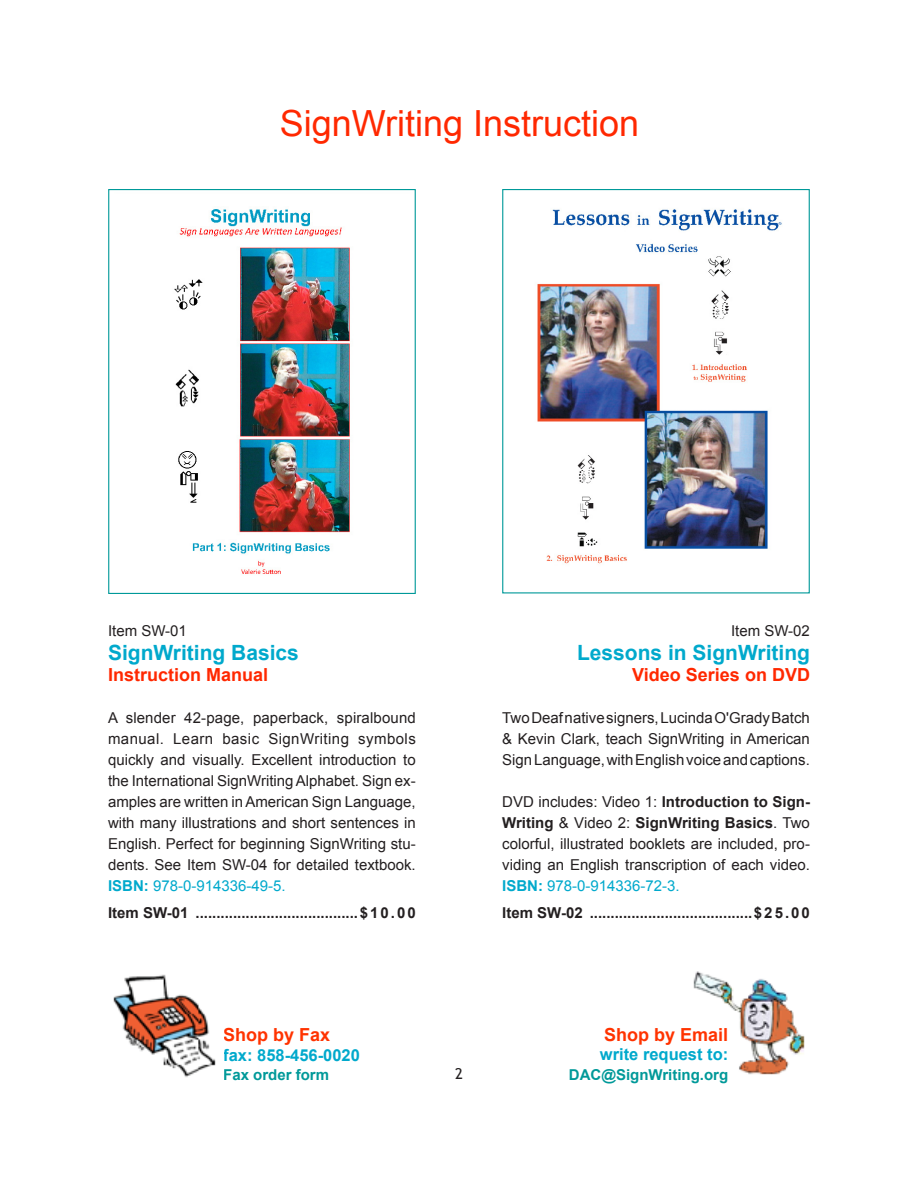
<style>
.page{position:relative;width:918px;height:1188px;background:#fff}
.page>*{position:absolute;margin:0;border:0;box-sizing:border-box;transform-origin:0 0}
.t1{font:36px "Arial";color:#ff2800}
.t2{font:700 21px "Arial";color:#00a9cc}
.t3{font:700 18px "Arial";color:#ff2800}
.t4{font:700 18px "Arial";color:#f30}
.t5{font:700 16.5px "Arial";color:#00a9cc}
.t6{font:15px/21px "Arial";color:#231f20;text-align:justify}
.t7{font:700 15px "Arial";color:#231f20}
.t8{font:15px "Arial";color:#00a9cc}
.t9{font:700 15px "Arial";color:#099}
.s1{font-weight:700}
</style>
<div class="page">
<img style="left:693px;top:971px;width:112px;height:104px">
<img style="left:113px;top:974px;width:103px;height:103px">
<img style="left:174px;top:209px;width:176px;height:365px">
<div style="left:108px;top:189px;width:308px;height:405px;border:1px solid #099"></div>
<div style="left:502px;top:189px;width:308px;height:404px;border:1px solid #099"></div>
<img style="left:537px;top:209px;width:245px;height:355px">
<p class="t1" style="left:280px;top:99px;width:361px">SignWriting Instruction</p>
<p class="t6" style="left:108px;top:621px;width:80px">Item SW-01</p>
<p class="t2" style="left:108px;top:639px;width:192px">SignWriting Basics</p>
<p class="t3" style="left:108px;top:663px;width:162px">Instruction Manual</p>
<p class="t6" style="left:108px;top:708px;width:309px">A slender 42-page, paperback, spiralbound manual. Learn basic SignWriting symbols quickly and visually. Excellent introduction to the International SignWriting Alphabet. Sign ex&shy;amples are written in American Sign Language, with many illustrations and short sentences in English. Perfect for beginning SignWriting stu&shy;dents. See Item SW-04 for detailed textbook.</p>
<p class="t8" style="left:108px;top:876px;width:179px"><span class="s1">ISBN:</span> 978-0-914336-49-5.</p>
<p class="t7" style="left:108px;top:903px;width:309px">Item SW-01 .......................................$10.00</p>
<p class="t4" style="left:223px;top:1023px;width:109px">Shop by Fax</p>
<p class="t5" style="left:223px;top:1044px;width:138px">fax: 858-456-0020</p>
<p class="t9" style="left:223px;top:1065px;width:107px">Fax order form</p>
<p class="t6" style="left:731px;top:621px;width:80px">Item SW-02</p>
<p class="t2" style="left:577px;top:639px;width:234px">Lessons in SignWriting</p>
<p class="t3" style="left:632px;top:663px;width:179px">Video Series on DVD</p>
<p class="t6" style="left:502px;top:708px;width:309px">Two Deaf native signers, Lucinda O'Grady Batch &amp; Kevin Clark, teach SignWriting in American Sign Language, with English voice and captions.</p>
<p class="t6" style="left:502px;top:792px;width:309px">DVD includes: Video 1: <span class="s1">Introduction to Sign-Writing</span> &amp; Video 2: <span class="s1">SignWriting Basics</span>. Two colorful, illustrated booklets are included, pro&shy;viding an English transcription of each video.</p>
<p class="t8" style="left:502px;top:876px;width:179px"><span class="s1">ISBN:</span> 978-0-914336-72-3.</p>
<p class="t7" style="left:502px;top:903px;width:309px">Item SW-02 .......................................$25.00</p>
<p class="t4" style="left:604px;top:1022px;width:126px">Shop by Email</p>
<p class="t5" style="left:600px;top:1043px;width:130px">write request to:</p>
<p class="t9" style="left:569px;top:1064px;width:161px">DAC@SignWriting.org</p>
</div>
